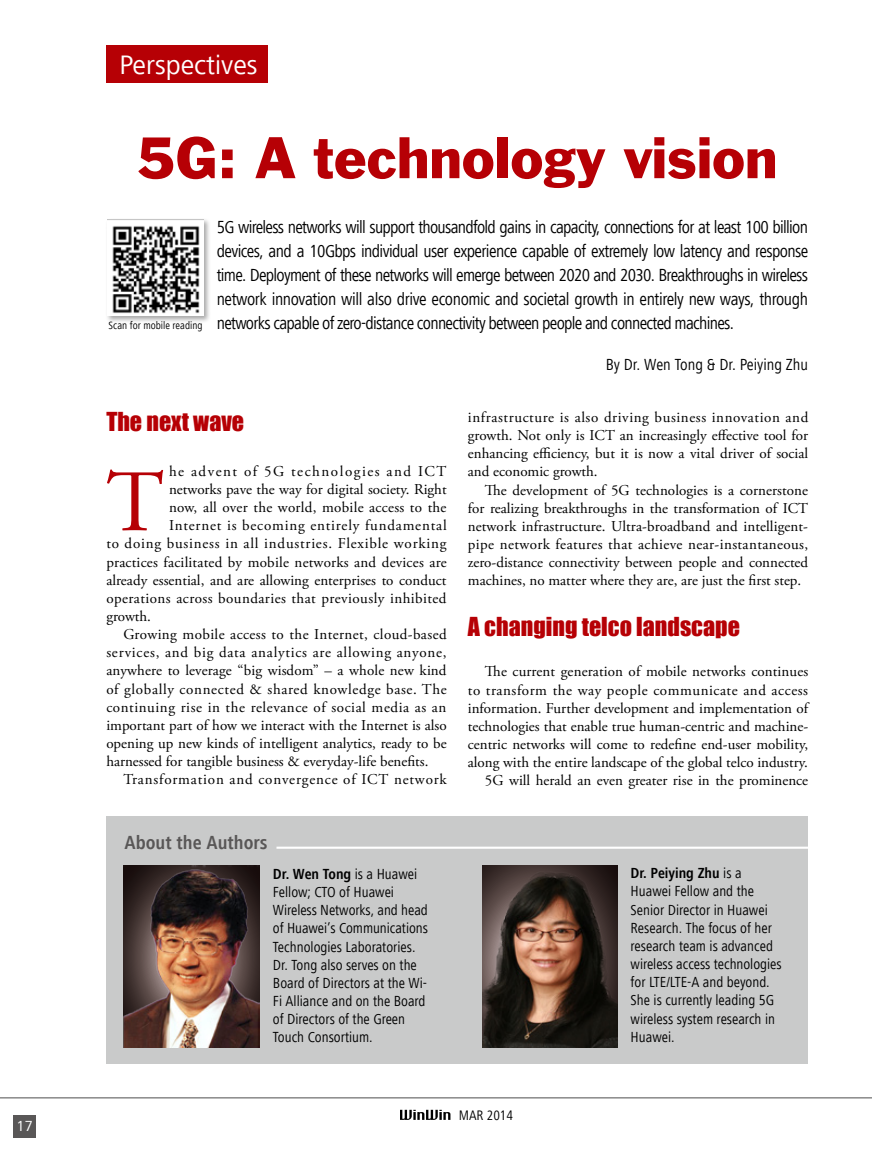
<style>
.page{position:relative;width:872px;height:1149px;background:#fff}
.page>*{position:absolute;margin:0;border:0;box-sizing:border-box;transform-origin:0 0}
.t1{font:87.45px "Adobe Garamond Pro";color:#b60005}
.t2{font:53.7px "Franklin Gothic BT";color:#b60005}
.t3{font:27.45px "Frutiger Next LT";color:#fff}
.t4{font:24px "Impact";color:#b60005}
.t5{font:700 condensed 19.5px "Frutiger Next LT";color:#595757}
.t6{font:condensed 18px/24px "Frutiger Next LT";letter-spacing:-.04em;color:#000;text-align:justify}
.t7{font:condensed 16.5px "Frutiger Next LT";color:#000}
.t8{font:15px/18.1px "Adobe Garamond Pro";letter-spacing:.005em;color:#000;text-align:justify}
.t9{font:condensed 15px/18.1px "Frutiger Next LT";color:#000}
.t10{font:15px "Adobe Garamond Pro";letter-spacing:.055em;color:#000}
.t11{font:15px "Adobe Garamond Pro";letter-spacing:.03em;color:#000}
.t12{font:15px "Adobe Garamond Pro";letter-spacing:.05em;color:#000}
.t13{font:15px "Adobe Garamond Pro";letter-spacing:.04em;color:#000}
.t14{font:15px "Adobe Garamond Pro";letter-spacing:.025em;color:#000}
.t15{font:15px "Adobe Garamond Pro";letter-spacing:.045em;color:#000}
.t16{font:15px "Adobe Garamond Pro";letter-spacing:.1em;color:#000}
.t17{font:15px "Frutiger Next LT";color:#fff}
.t18{font:condensed 14.1px "Frutiger Next LT";color:#000}
.t19{font:condensed 10.95px "Frutiger Next LT";color:#000}
.s1{font-weight:700}
</style>
<div class="page">
<hr style="left:0;top:1096px;width:872px;height:2px;background:#898989">
<svg style="left:400px;top:1109px;width:50px;height:10px"></svg>
<div style="left:13px;top:1114px;width:23px;height:22px;background:#595757"></div>
<div style="left:105px;top:217px;width:106px;height:106px;background:#000;opacity:.34"></div>
<img style="left:107px;top:219px;width:96px;height:96px">
<div style="left:106px;top:46px;width:162px;height:37px;background:#b60005"></div>
<div style="left:106px;top:815px;width:702px;height:248px;background:#c9caca"></div>
<img style="left:124px;top:865px;width:135px;height:182px">
<img style="left:482px;top:865px;width:135px;height:182px">
<hr style="left:276px;top:846px;width:541px;height:2px;background:#fff">
<p class="t17" style="left:17px;top:1117px;width:18px">17</p>
<h3 class="t3" style="left:119px;top:49px;width:140px">Perspectives</h3>
<h2 class="t2" style="left:137px;top:126px;width:641px">5G: A technology vision</h2>
<p class="t6" style="left:217px;top:215px;width:593px">5G wireless networks will support thousandfold gains in capacity, connections for at least 100 billion devices, and a 10Gbps individual user experience capable of extremely low latency and response time. Deployment of these networks will emerge between 2020 and 2030. Breakthroughs in wireless network innovation will also drive economic and societal growth in entirely new ways, through networks capable of zero-distance connectivity between people and connected machines.</p>
<p class="t7" style="left:606px;top:356px;width:204px">By Dr. Wen Tong &amp; Dr. Peiying Zhu</p>
<p class="t19" style="left:109px;top:319px;width:95px">Scan for mobile reading</p>
<h3 class="t4" style="left:106px;top:406px;width:139px">The next wave</h3>
<h1 class="t1" style="left:106px;top:450px;width:59px">T</h1>
<p class="t16" style="left:169px;top:462px;width:279px">he advent of 5G technologies and ICT</p>
<p class="t8" style="left:169px;top:480px;width:279px">networks pave the way for digital society. Right</p>
<p class="t8" style="left:169px;top:498px;width:279px">now, all over the world, mobile access to the</p>
<p class="t10" style="left:169px;top:516px;width:279px">Internet is becoming entirely fundamental</p>
<p class="t10" style="left:106px;top:534px;width:341px">to doing business in all industries. Flexible working</p>
<p class="t8" style="left:106px;top:553px;width:342px">practices facilitated by mobile networks and devices are</p>
<p class="t8" style="left:106px;top:571px;width:341px">already essential, and are allowing enterprises to conduct</p>
<p class="t11" style="left:106px;top:589px;width:342px">operations across boundaries that previously inhibited</p>
<p class="t8" style="left:106px;top:607px;width:46px">growth.</p>
<p class="t14" style="left:123px;top:625px;width:325px">Growing mobile access to the Internet, cloud-based</p>
<p class="t12" style="left:106px;top:643px;width:342px">services, and big data analytics are allowing anyone,</p>
<p class="t8" style="left:106px;top:662px;width:342px">anywhere to leverage “big wisdom” – a whole new kind</p>
<p class="t15" style="left:106px;top:679px;width:342px">of globally connected &amp; shared knowledge base. The</p>
<p class="t13" style="left:106px;top:697px;width:342px">continuing rise in the relevance of social media as an</p>
<p class="t8" style="left:106px;top:716px;width:342px">important part of how we interact with the Internet is also</p>
<p class="t8" style="left:106px;top:734px;width:342px">opening up new kinds of intelligent analytics, ready to be</p>
<p class="t8" style="left:106px;top:752px;width:324px">harnessed for tangible business &amp; everyday-life benefits.</p>
<p class="t10" style="left:123px;top:770px;width:325px">Transformation and convergence of ICT network</p>
<h3 class="t5" style="left:124px;top:831px;width:145px">About the Authors</h3>
<p class="t8" style="left:468px;top:408px;width:342px">infrastructure is also driving business innovation and growth. Not only is ICT an increasingly effective tool for enhancing efficiency, but it is now a vital driver of social and economic growth.</p>
<p class="t8" style="left:468px;top:481px;width:342px;text-indent:17px">The development of 5G technologies is a cornerstone for realizing breakthroughs in the transformation of ICT network infrastructure. Ultra-broadband and intelligent&shy;pipe network features that achieve near-instantaneous, zero-distance connectivity between people and connected machines, no matter where they are, are just the first step.</p>
<h3 class="t4" style="left:468px;top:611px;width:274px">A changing telco landscape</h3>
<p class="t8" style="left:468px;top:663px;width:342px;text-align:right">The current generation of mobile networks continues<br>to transform the way people communicate and access information. Further development and implementation of technologies that enable true human-centric and machine&shy;centric networks will come to redefine end-user mobility, along with the entire landscape of the global telco industry.<br>5G will herald an even greater rise in the prominence</p>
<p class="t9" style="left:273px;top:864px;width:156px"><span class="s1">Dr. Wen Tong</span> is a Huawei<br>Fellow; CTO of Huawei<br>Wireless Networks, and head of Huawei’s Communications<br>Technologies Laboratories.<br>Dr. Tong also serves on the<br>Board of Directors at the Wi-<br>Fi Alliance and on the Board of Directors of the Green<br>Touch Consortium.</p>
<p class="t9" style="left:630px;top:864px;width:152px"><span class="s1">Dr. Peiying Zhu</span> is a<br>Huawei Fellow and the<br>Senior Director in Huawei<br>Research. The focus of her research team is advanced wireless access technologies for LTE/LTE-A and beyond.<br>She is currently leading 5G wireless system research in<br>Huawei.</p>
<p class="t18" style="left:459px;top:1106px;width:56px">MAR 2014</p>
</div>
